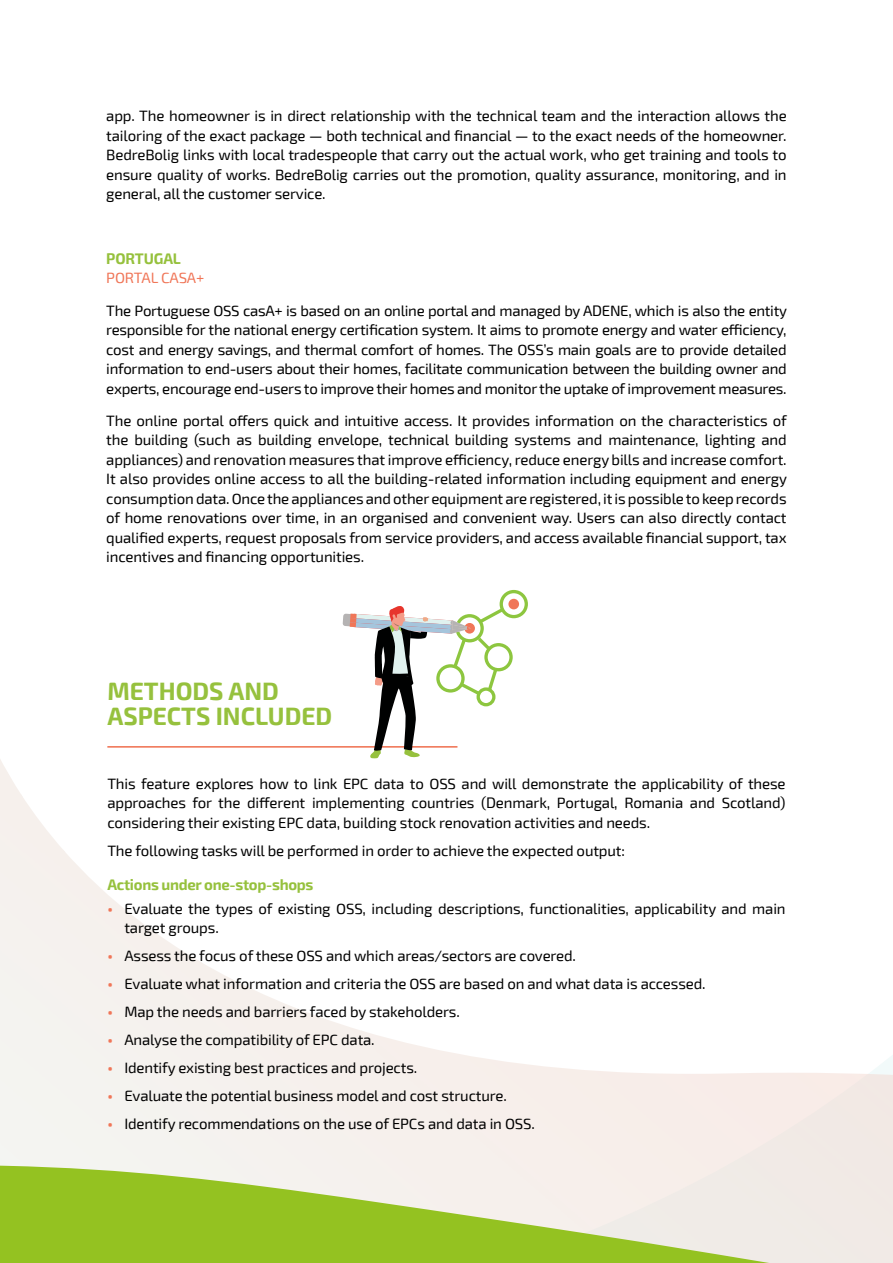
<style>
.page{position:relative;width:893px;height:1263px;background:#fff}
.page>*{position:absolute;margin:0;border:0;box-sizing:border-box;transform-origin:0 0}
.TITEL{font:700 24.6px/25.3px "Exo 2";color:#96c13d}
.BROOD{font:15px/19.5px "Exo 2";letter-spacing:-.01em;color:#000;text-align:justify}
.BROOD-2{font:700 15px "Exo 2";letter-spacing:-.02em;color:#96c13d}
.BROOD-3{font:15px/19.5px "Exo 2";letter-spacing:-.01em;color:#f07658}
.s1{font-weight:700;color:#96c13d}
.s2{font-weight:700;color:#f07658}
</style>
<div class="page">
<svg style="left:499px;top:589px;width:394px;height:575px"></svg>
<img style="left:361px;top:1030px;width:282px;height:134px">
<img style="left:641px;top:1073px;width:252px;height:2px">
<svg style="left:0;top:1164px;width:893px;height:99px;background:#c4d886"></svg>
<hr style="left:107px;top:746px;width:350px;height:2px;background:#f07658">
<div style="left:508px;top:599px;width:11px;height:10px;background:#f07658;border-radius:50%"></div>
<div style="left:484px;top:643px;width:29px;height:28px;border:3px solid #8dc63f;border-radius:50%"></div>
<div style="left:500px;top:590px;width:28px;height:28px;border:3px solid #8dc63f;border-radius:50%"></div>
<svg style="left:343px;top:604px;width:163px;height:155px"></svg>
<p class="BROOD" style="left:106px;top:106px;width:682px">app. The homeowner is in direct relationship with the technical team and the interaction allows the tailoring of the exact package — both technical and financial — to the exact needs of the homeowner.<br>BedreBolig links with local tradespeople that carry out the actual work, who get training and tools to ensure quality of works. BedreBolig carries out the promotion, quality assurance, monitoring, and in general, all the customer service.</p>
<p class="BROOD-3" style="left:106px;top:248px;width:100px"><span class="s1">PORTUGAL<br></span>PORTAL CASA+</p>
<p class="BROOD" style="left:106px;top:300px;width:682px">The Portuguese OSS casA+ is based on an online portal and managed by ADENE, which is also the entity responsible for the national energy certification system. It aims to promote energy and water efficiency, cost and energy savings, and thermal comfort of homes. The OSS’s main goals are to provide detailed information to end-users about their homes, facilitate communication between the building owner and experts, encourage end-users to improve their homes and monitor the uptake of improvement measures.</p>
<p class="BROOD" style="left:106px;top:410px;width:682px">The online portal offers quick and intuitive access. It provides information on the characteristics of the building (such as building envelope, technical building systems and maintenance, lighting and appliances) and renovation measures that improve efficiency, reduce energy bills and increase comfort.<br>It also provides online access to all the building-related information including equipment and energy consumption data. Once the appliances and other equipment are registered, it is possible to keep records of home renovations over time, in an organised and convenient way. Users can also directly contact qualified experts, request proposals from service providers, and access available financial support, tax incentives and financing opportunities.</p>
<p class="TITEL" style="left:107px;top:677px;width:226px">METHODS AND<br>ASPECTS INCLUDED</p>
<p class="BROOD" style="left:107px;top:773px;width:680px">This feature explores how to link EPC data to OSS and will demonstrate the applicability of these approaches for the different implementing countries (Denmark, Portugal, Romania and Scotland) considering their existing EPC data, building stock renovation activities and needs.</p>
<p class="BROOD" style="left:107px;top:840px;width:519px">The following tasks will be performed in order to achieve the expected output:</p>
<p class="BROOD-2" style="left:107px;top:874px;width:208px">Actions under one-stop-shops</p>
<p class="BROOD" style="left:124px;top:898px;width:663px;text-indent:-17px"><span class="s2">•</span> Evaluate the types of existing OSS, including descriptions, functionalities, applicability and main target groups.</p>
<p class="BROOD" style="left:107px;top:946px;width:470px"><span class="s2">•</span> Assess the focus of these OSS and which areas/sectors are covered.</p>
<p class="BROOD" style="left:107px;top:974px;width:600px"><span class="s2">•</span> Evaluate what information and criteria the OSS are based on and what data is accessed.</p>
<p class="BROOD" style="left:107px;top:1002px;width:354px"><span class="s2">•</span> Map the needs and barriers faced by stakeholders.</p>
<p class="BROOD" style="left:107px;top:1030px;width:269px"><span class="s2">•</span> Analyse the compatibility of EPC data.</p>
<p class="BROOD" style="left:107px;top:1058px;width:311px"><span class="s2">•</span> Identify existing best practices and projects.</p>
<p class="BROOD" style="left:107px;top:1086px;width:401px"><span class="s2">•</span> Evaluate the potential business model and cost structure.</p>
<p class="BROOD" style="left:107px;top:1114px;width:429px"><span class="s2">•</span> Identify recommendations on the use of EPCs and data in OSS.</p>
</div>
